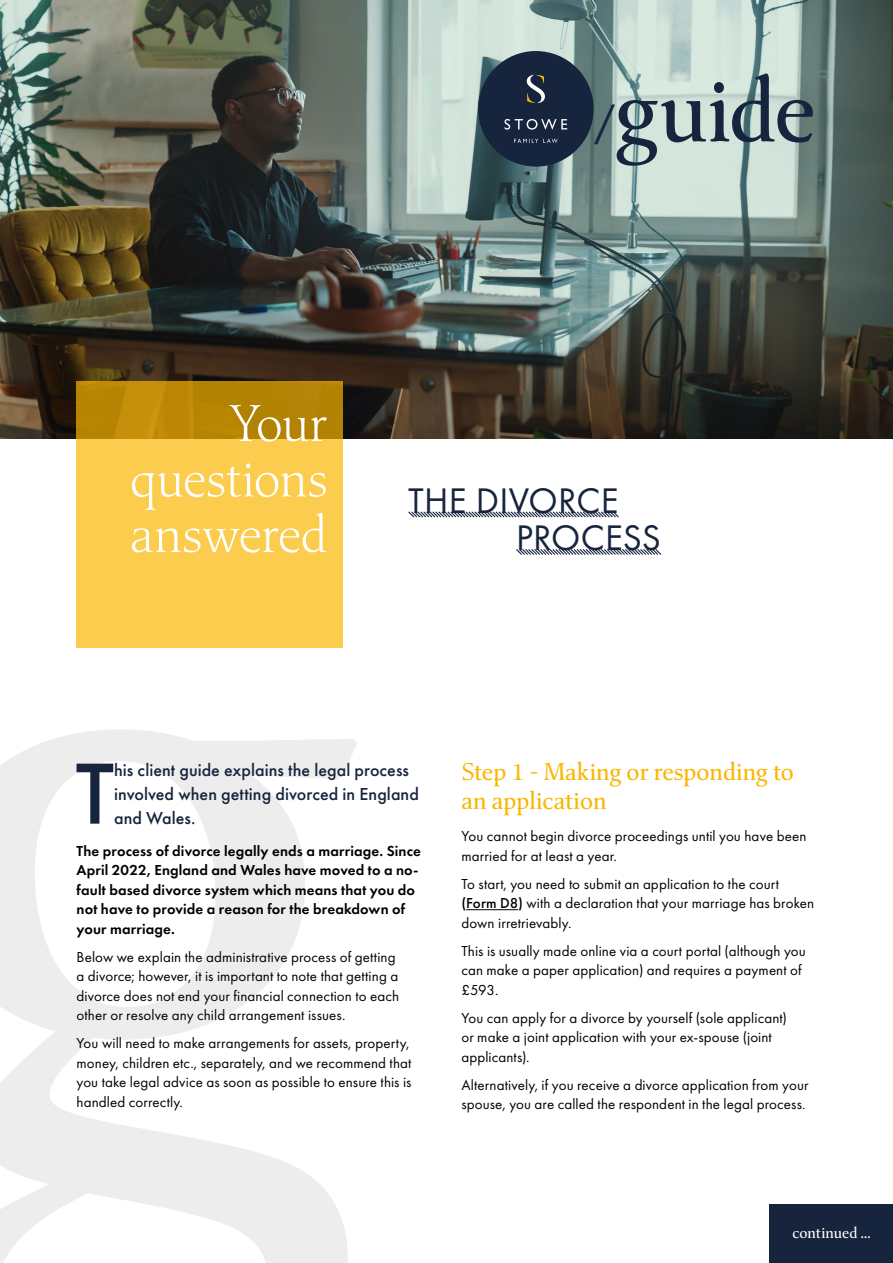
<style>
.page{position:relative;width:893px;height:1263px;background:#fff}
.page>*{position:absolute;margin:0;border:0;box-sizing:border-box;transform-origin:0 0}
.t1{font:500 90px "Futura PT";color:#16243d}
.t2{font:88.2px "Classica Pro";letter-spacing:-.015em;color:#16243d}
.t3{font:300 51px/55.5px "Classica Pro";letter-spacing:-.01em;color:#fff;text-align:justify}
.t4{font:36.9px/37.5px "Futura PT";letter-spacing:.005em;color:#16243d}
.t5{font:24px/28.5px "Classica Pro";color:#fab600}
.t6{font:500 18px/24px "Futura PT";letter-spacing:.005em;color:#16243d}
.t7{font:15px/19.5px "Futura PT";letter-spacing:.01em;color:#000}
.t8{font:600 15px/19.5px "Futura PT";letter-spacing:.01em;color:#000}
.t9{font:15px "Classica Pro";color:#fff}
.s1{font-weight:600;font-size:49.35px}
.s2{font-weight:500}
</style>
<div class="page">
<svg style="left:0;top:730px;width:357px;height:533px"></svg>
<img style="left:0;top:0;width:893px;height:438px">
<hr style="left:466px;top:909px;width:52px;height:1px;background:#000">
<svg style="left:408px;top:511px;width:211px;height:7px"></svg>
<svg style="left:516px;top:549px;width:146px;height:6px"></svg>
<svg style="left:77px;top:381px;width:266px;height:266px;background:#ecbc3d"></svg>
<div style="left:478px;top:51px;width:116px;height:116px;background:#17243d;border-radius:50%"></div>
<svg style="left:526px;top:75px;width:19px;height:28px"></svg>
<svg style="left:505px;top:119px;width:62px;height:11px"></svg>
<svg style="left:514px;top:139px;width:44px;height:4px"></svg>
<div style="left:770px;top:1205px;width:123px;height:58px;background:#16243d"></div>
<h2 class="t2" style="left:592px;top:51px;width:226px"><span class="s1">/</span>guide</h2>
<h3 class="t3" style="left:130px;top:395px;width:199px;text-indent:100px">Your questions answered</h3>
<h3 class="t4" style="left:516px;top:482px;width:147px;text-indent:-108px">THE DIVORCE<br>PROCESS</h3>
<h1 class="t1" style="left:76px;top:739px;width:40px">T</h1>
<p class="t6" style="left:114px;top:758px;width:306px">his client guide explains the legal process involved when getting divorced in England and Wales.</p>
<p class="t8" style="left:77px;top:841px;width:346px">The process of divorce legally ends a marriage. Since April 2022, England and Wales have moved to a no&shy;fault based divorce system which means that you do not have to provide a reason for the breakdown of your marriage.</p>
<p class="t7" style="left:77px;top:947px;width:324px">Below we explain the administrative process of getting a divorce; however, it is important to note that getting a divorce does not end your financial connection to each other or resolve any child arrangement issues.</p>
<p class="t7" style="left:77px;top:1033px;width:336px">You will need to make arrangements for assets, property, money, children etc., separately, and we recommend that you take legal advice as soon as possible to ensure this is handled correctly.</p>
<h3 class="t5" style="left:461px;top:757px;width:334px">Step 1 - Making or responding to an application</h3>
<p class="t7" style="left:461px;top:826px;width:347px">You cannot begin divorce proceedings until you have been married for at least a year.</p>
<p class="t7" style="left:461px;top:874px;width:354px">To start, you need to submit an application to the court <span class="s2">(Form D8)</span> with a declaration that your marriage has broken down irretrievably.</p>
<p class="t7" style="left:461px;top:941px;width:346px">This is usually made online via a court portal (although you can make a paper application) and requires a payment of £593.</p>
<p class="t7" style="left:461px;top:1008px;width:327px">You can apply for a divorce by yourself (sole applicant) or make a joint application with your ex-spouse (joint applicants).</p>
<p class="t7" style="left:461px;top:1075px;width:349px">Alternatively, if you receive a divorce application from your spouse, you are called the respondent in the legal process.</p>
<p class="t9" style="left:792px;top:1223px;width:79px">continued ...</p>
</div>
